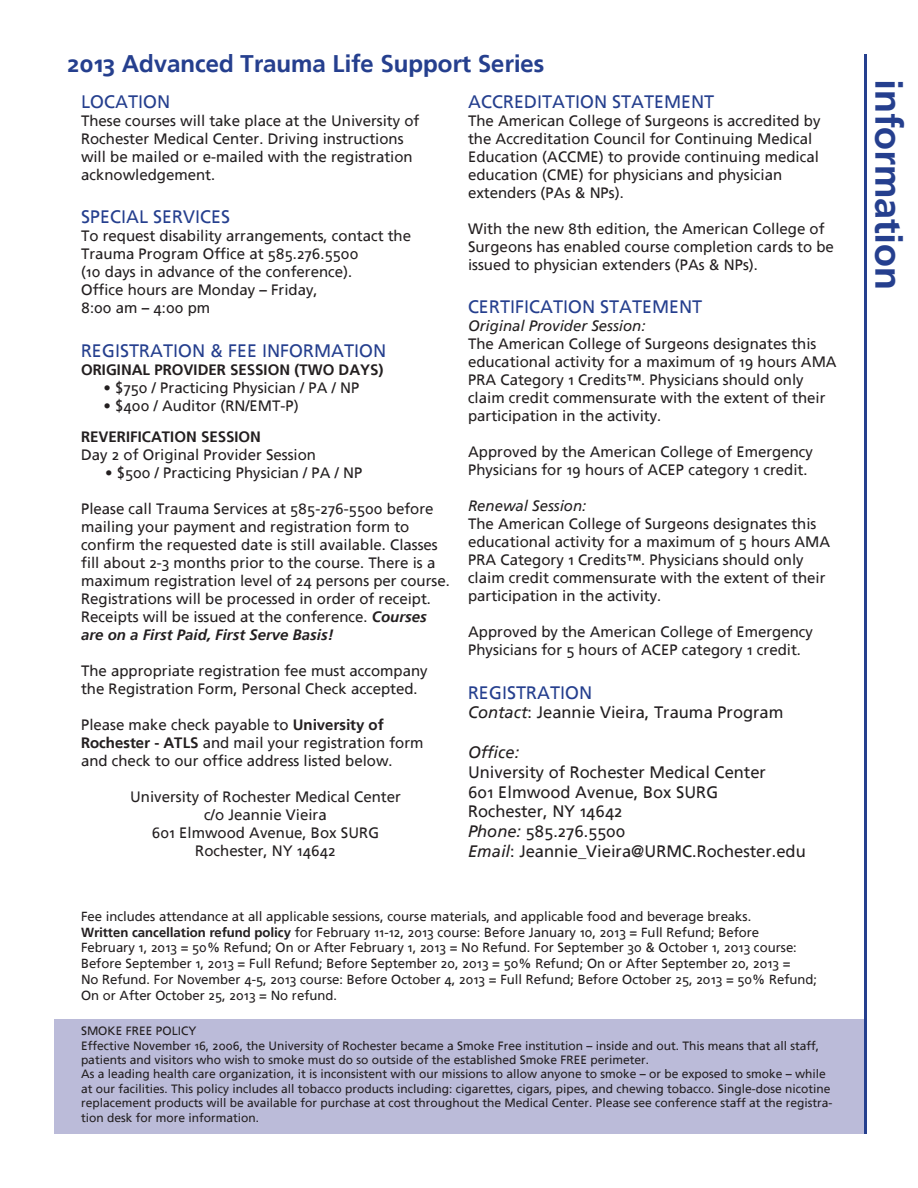
<style>
.page{position:relative;width:918px;height:1188px;background:#fff}
.page>*{position:absolute;margin:0;border:0;box-sizing:border-box;transform-origin:0 0}
.t1{font:700 37.5px "Frutiger Linotype";color:#253f8e}
.t2{font:700 24px "Frutiger Linotype";color:#253f8e}
.t3{font:18px "Frutiger Linotype";color:#253f8e}
.t4{font:16.5px/19.8px "Frutiger Linotype";color:#231f20}
.t5{font:italic 16.5px "Frutiger Linotype";color:#231f20}
.t6{font:15px/18px "Frutiger Linotype";color:#231f20}
.t7{font:700 15px "Frutiger Linotype";color:#231f20}
.t8{font:italic 15px "Frutiger Linotype";color:#231f20}
.t9{font:13.2px/15.8px "Frutiger Linotype";color:#231f20}
.t10{font:12px/14.4px "Frutiger Linotype";color:#231f20}
.s1{font-weight:700;font-style:italic}
.s2{font-weight:700}
.s3{font-style:italic}
</style>
<div class="page">
<hr style="left:864px;top:54px;width:3px;height:1080px;background:#253f8e">
<div style="left:54px;top:1019px;width:810px;height:115px;background:#bbbbd9"></div>
<p class="t2" style="left:68px;top:49px;width:479px">2013 Advanced Trauma Life Support Series</p>
<p class="t3" style="left:81px;top:91px;width:91px">LOCATION</p>
<p class="t6" style="left:81px;top:112px;width:340px">These courses will take place at the University of Rochester Medical Center. Driving instructions will be mailed or e-mailed with the registration acknowledgement.</p>
<p class="t3" style="left:81px;top:206px;width:151px">SPECIAL SERVICES</p>
<p class="t6" style="left:81px;top:227px;width:332px">To request disability arrangements, contact the<br>Trauma Program Office at 585.276.5500<br>(10 days in advance of the conference).</p>
<p class="t6" style="left:81px;top:281px;width:238px">Office hours are Monday – Friday,<br>8:00 am – 4:00 pm</p>
<p class="t3" style="left:81px;top:339px;width:307px">REGISTRATION &amp; FEE INFORMATION</p>
<p class="t7" style="left:81px;top:360px;width:304px">ORIGINAL PROVIDER SESSION (TWO DAYS)</p>
<p class="t6" style="left:104px;top:378px;width:257px">• $750 / Practicing Physician / PA / NP</p>
<p class="t6" style="left:104px;top:396px;width:197px">• $400 / Auditor (RN/EMT-P)</p>
<p class="t7" style="left:81px;top:428px;width:182px">REVERIFICATION SESSION</p>
<p class="t6" style="left:81px;top:446px;width:237px">Day 2 of Original Provider Session</p>
<p class="t6" style="left:105px;top:464px;width:259px">• $500 / Practicing Physician / PA / NP</p>
<p class="t6" style="left:81px;top:500px;width:370px">Please call Trauma Services at 585-276-5500 before mailing your payment and registration form to confirm the requested date is still available. Classes fill about 2-3 months prior to the course. There is a maximum registration level of 24 persons per course.<br>Registrations will be processed in order of receipt.<br>Receipts will be issued at the conference. <span class="s1">Courses are on a First Paid, First Serve Basis!</span></p>
<p class="t6" style="left:81px;top:662px;width:348px">The appropriate registration fee must accompany the Registration Form, Personal Check accepted.</p>
<p class="t6" style="left:81px;top:716px;width:344px">Please make check payable to <span class="s2">University of<br>Rochester - ATLS</span> and mail your registration form and check to our office address listed below.</p>
<p class="t6" style="left:130px;top:788px;width:272px">University of Rochester Medical Center</p>
<p class="t6" style="left:204px;top:806px;width:124px">c/o Jeannie Vieira</p>
<p class="t6" style="left:152px;top:824px;width:229px;text-align:center">601 Elmwood Avenue, Box SURG<br>Rochester, NY 14642</p>
<p class="t3" style="left:468px;top:91px;width:248px">ACCREDITATION STATEMENT</p>
<p class="t6" style="left:468px;top:112px;width:354px">The American College of Surgeons is accredited by the Accreditation Council for Continuing Medical Education (ACCME) to provide continuing medical education (CME) for physicians and physician extenders (PAs &amp; NPs).</p>
<p class="t6" style="left:468px;top:220px;width:367px">With the new 8th edition, the American College of<br>Surgeons has enabled course completion cards to be issued to physician extenders (PAs &amp; NPs).</p>
<p class="t3" style="left:468px;top:296px;width:236px">CERTIFICATION STATEMENT</p>
<p class="t8" style="left:468px;top:317px;width:179px">Original Provider Session:</p>
<p class="t6" style="left:468px;top:335px;width:370px">The American College of Surgeons designates this educational activity for a maximum of 19 hours AMA PRA Category 1 Credits™. Physicians should only claim credit commensurate with the extent of their participation in the activity.</p>
<p class="t6" style="left:468px;top:443px;width:347px">Approved by the American College of Emergency<br>Physicians for 19 hours of ACEP category 1 credit.</p>
<p class="t8" style="left:468px;top:497px;width:120px">Renewal Session:</p>
<p class="t6" style="left:468px;top:515px;width:364px">The American College of Surgeons designates this educational activity for a maximum of 5 hours AMA PRA Category 1 Credits™. Physicians should only claim credit commensurate with the extent of their participation in the activity.</p>
<p class="t6" style="left:468px;top:623px;width:347px">Approved by the American College of Emergency<br>Physicians for 5 hours of ACEP category 1 credit.</p>
<p class="t3" style="left:468px;top:681px;width:126px">REGISTRATION</p>
<p class="t4" style="left:468px;top:703px;width:317px"><span class="s3">Contact</span>: Jeannie Vieira, Trauma Program</p>
<p class="t5" style="left:468px;top:743px;width:53px">Office:</p>
<p class="t4" style="left:468px;top:762px;width:299px">University of Rochester Medical Center</p>
<p class="t4" style="left:468px;top:782px;width:252px">601 Elmwood Avenue, Box SURG<br>Rochester, NY 14642</p>
<p class="t4" style="left:468px;top:822px;width:159px"><span class="s3">Phone:</span> 585.276.5500</p>
<p class="t4" style="left:468px;top:841px;width:339px"><span class="s3">Email</span>: Jeannie_Vieira@URMC.Rochester.edu</p>
<p class="t9" style="left:81px;top:908px;width:738px">Fee includes attendance at all applicable sessions, course materials, and applicable food and beverage breaks.<br><span class="s2">Written cancellation refund policy</span> for February 11-12, 2013 course: Before January 10, 2013 = Full Refund; Before<br>February 1, 2013 = 50% Refund; On or After February 1, 2013 = No Refund. For September 30 &amp; October 1, 2013 course:<br>Before September 1, 2013 = Full Refund; Before September 20, 2013 = 50% Refund; On or After September 20, 2013 =<br>No Refund. For November 4-5, 2013 course: Before October 4, 2013 = Full Refund; Before October 25, 2013 = 50% Refund; On or After October 25, 2013 = No refund.</p>
<p class="t10" style="left:81px;top:1024px;width:117px">SMOKE FREE POLICY</p>
<p class="t10" style="left:81px;top:1038px;width:740px">Effective November 16, 2006, the University of Rochester became a Smoke Free institution – inside and out. This means that all staff, patients and visitors who wish to smoke must do so outside of the established Smoke FREE perimeter.</p>
<p class="t10" style="left:81px;top:1067px;width:753px">As a leading health care organization, it is inconsistent with our missions to allow anyone to smoke – or be exposed to smoke – while at our facilities. This policy includes all tobacco products including: cigarettes, cigars, pipes, and chewing tobacco. Single-dose nicotine replacement products will be available for purchase at cost throughout the Medical Center. Please see conference staff at the registra&shy;tion desk for more information.</p>
<p class="t1" style="left:911px;top:79px;width:212px;rotate:90deg">information</p>
</div>
